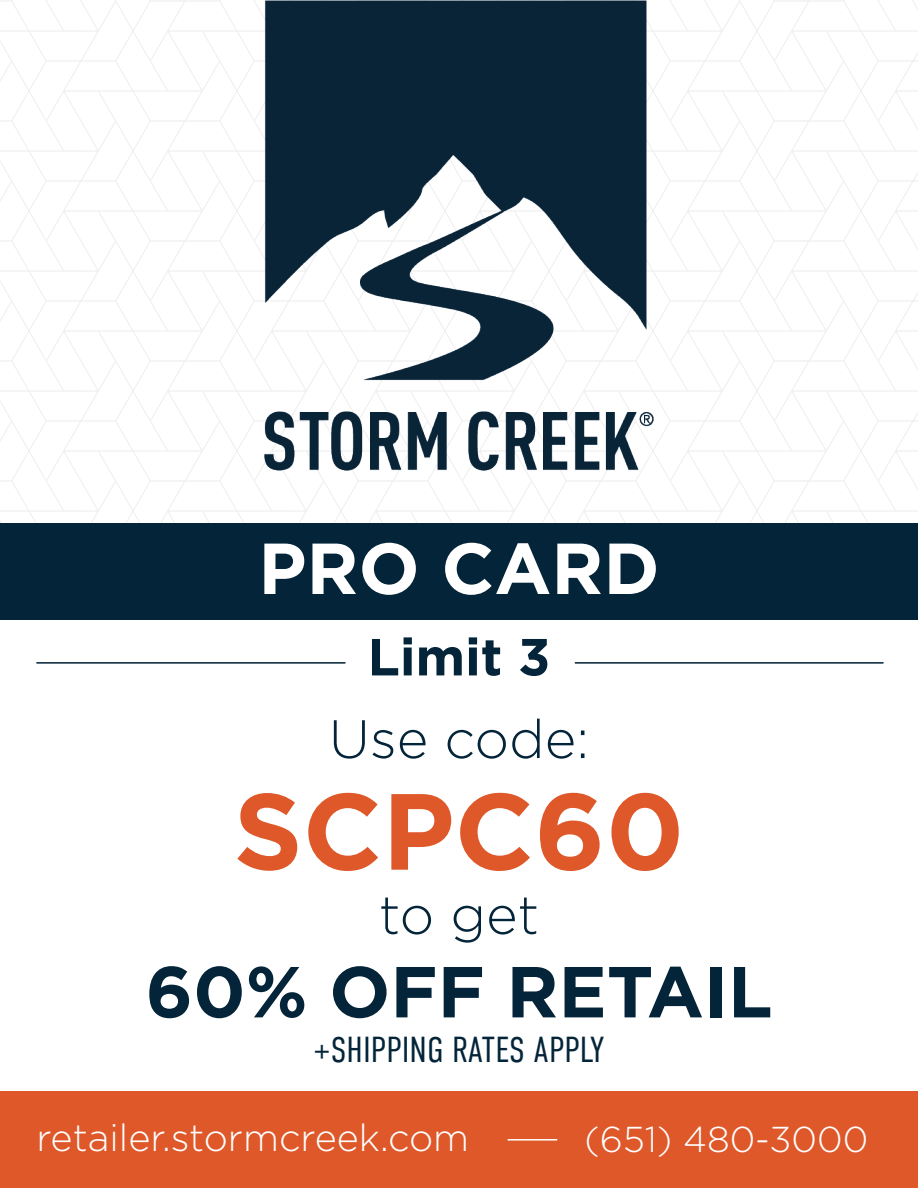
<style>
.page{position:relative;width:918px;height:1188px;background:#fff}
.page>*{position:absolute;margin:0;border:0;box-sizing:border-box;transform-origin:0 0}
.t1{font:700 108px "Gotham";color:#de582a}
.t2{font:700 72px "Gotham";color:#042539}
.t3{font:700 72px "Gotham";color:#fff}
.t4{font:300 54px "Gotham";color:#042539}
.t5{font:700 52.05px "Gotham";color:#042539}
.t6{font:300 37.8px "Gotham";color:#fff}
.t7{font:300 36px "DIN Condensed";color:#042539}
.t8{font:300 36px "Gotham";color:#fff}
</style>
<div class="page">
<img style="left:264px;top:0;width:390px;height:471px">
<div style="left:0;top:524px;width:918px;height:96px;background:#042539"></div>
<hr style="left:575px;top:662px;width:308px;height:2px;background:#042539">
<hr style="left:36px;top:662px;width:309px;height:2px;background:#042539">
<div style="left:0;top:1092px;width:918px;height:96px;background:#de582a"></div>
<hr style="left:508px;top:1139px;width:49px;height:2px;background:#fff">
<h2 class="t3" style="left:258px;top:527px;width:403px">PRO CARD</h2>
<h3 class="t5" style="left:368px;top:627px;width:184px">Limit 3</h3>
<h3 class="t4" style="left:329px;top:710px;width:262px">Use code:</h3>
<h1 class="t1" style="left:233px;top:769px;width:453px">SCPC60</h1>
<h3 class="t4" style="left:379px;top:885px;width:162px">to get</h3>
<h2 class="t2" style="left:145px;top:950px;width:629px">60% OFF RETAIL</h2>
<p class="t7" style="left:313px;top:1029px;width:293px">+SHIPPING RATES APPLY</p>
<p class="t6" style="left:36px;top:1117px;width:434px">retailer.stormcreek.com</p>
<p class="t8" style="left:584px;top:1119px;width:285px">(651) 480-3000</p>
</div>
